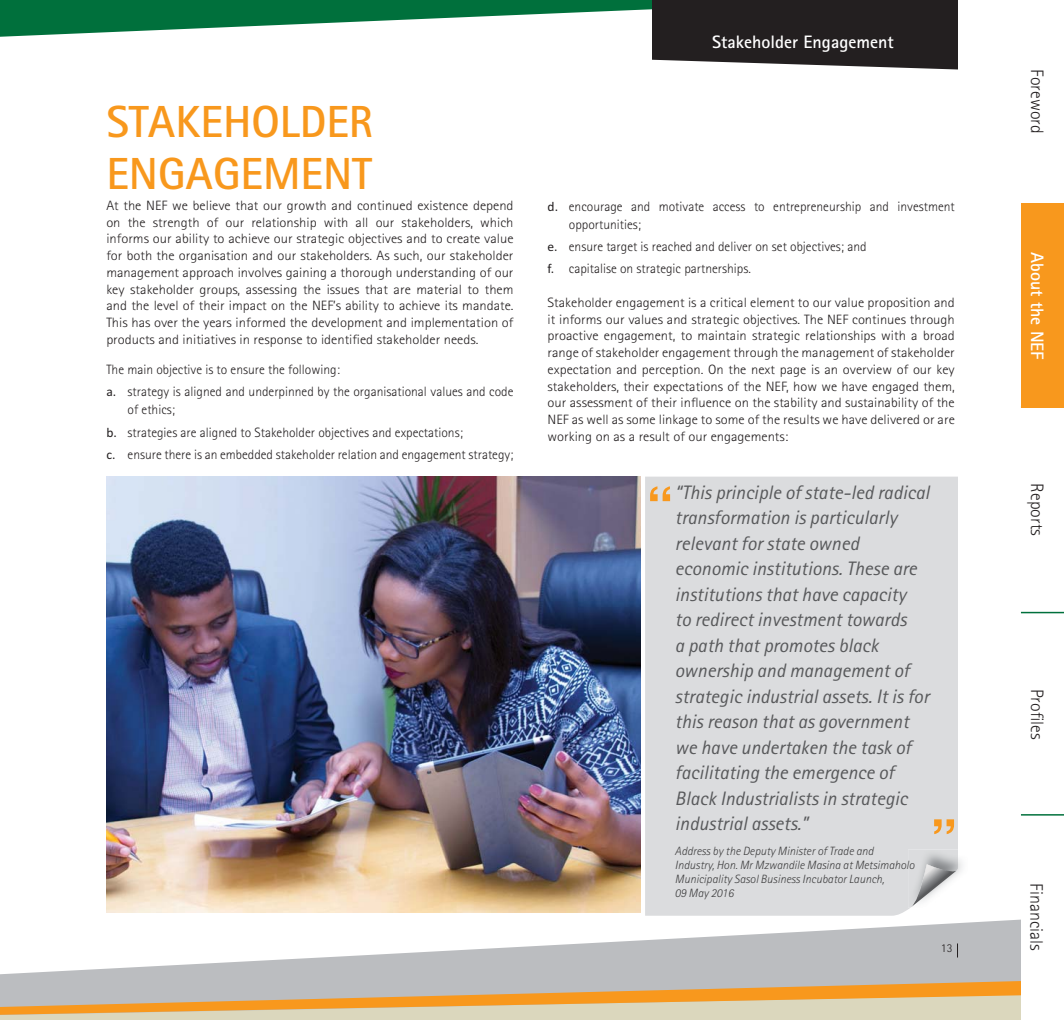
<style>
.page{position:relative;width:1064px;height:1020px;background:#fff}
.page>*{position:absolute;margin:0;border:0;box-sizing:border-box;transform-origin:0 0}
.t1{font:700 54px "Helvetica";color:#f8981d}
.t2{font:700 45px/51.8px "Rotis Sans Serif Std";color:#f8981d}
.t3{font:italic 19.5px/25.5px "Rotis Sans Serif Std";color:#58595b}
.t4{font:300 18px "Rotis Sans Serif Std";color:#231f20}
.t5{font:700 18px "Rotis Sans Serif Std";color:#fff}
.t6{font:300 13.5px/16.8px "Rotis Sans Serif Std";color:#231f20;text-align:justify;scale:1.07 1}
.t7{font:300 13.5px/22.2px "Rotis Sans Serif Std";color:#231f20}
.t8{font:italic 300 12px/13.8px "Rotis Sans Serif Std";color:#404041}
.t9{font:300 12px "Rotis Sans Serif Std";color:#231f20}
.s1{font-family:"Calibri";font-weight:400}
</style>
<div class="page">
<svg style="left:0;top:0;width:958px;height:70px"></svg>
<svg style="left:652px;top:0;width:305px;height:70px;background:#343031"></svg>
<svg style="left:0;top:919px;width:1020px;height:60px;fill:#bbbdc0"></svg>
<svg style="left:0;top:979px;width:1020px;height:41px;background:#d6bc93"></svg>
<hr style="left:1020px;top:612px;width:44px;height:1px;background:#00703c">
<hr style="left:1020px;top:814px;width:44px;height:2px;background:#00703c">
<div style="left:645px;top:477px;width:313px;height:439px;background:#dbdcde"></div>
<img style="left:910px;top:864px;width:48px;height:44px">
<svg style="left:911px;top:864px;width:45px;height:43px"></svg>
<img style="left:106px;top:477px;width:534px;height:436px">
<svg style="left:957px;top:943px;width:1px;height:15px"></svg>
<div style="left:1020px;top:204px;width:44px;height:204px;background:#f8981d"></div>
<h2 class="t2" style="left:106px;top:95px;width:268px">STAKEHOLDER<br>ENGAGEMENT</h2>
<p class="t6" style="left:106px;top:197px;width:382px">At the NEF we believe that our growth and continued existence depend on the strength of our relationship with all our stakeholders, which informs our ability to achieve our strategic objectives and to create value for both the organisation and our stakeholders. As such, our stakeholder management approach involves gaining a thorough understanding of our key stakeholder groups, assessing the issues that are material to them and the level of their impact on the NEF’s ability to achieve its mandate.<br>This has over the years informed the development and implementation of products and initiatives in response to identified stakeholder needs.</p>
<p class="t7" style="left:106px;top:359px;width:409px">The main objective is to ensure the following:<br><span class="s1">a.</span> strategy is aligned and underpinned by the organisational values and code</p>
<p class="t7" style="left:106px;top:399px;width:408px;text-indent:21px">of ethics;<br><span class="s1">b.</span> strategies are aligned to Stakeholder objectives and expectations;<br><span class="s1">c.</span> ensure there is an embedded stakeholder relation and engagement strategy;</p>
<h3 class="t5" style="left:712px;top:31px;width:183px">Stakeholder Engagement</h3>
<p class="t7" style="left:569px;top:197px;width:387px;line-height:18px;text-indent:-21px"><span class="s1">d.</span> encourage and motivate access to entrepreneurship and investment opportunities;</p>
<p class="t7" style="left:547px;top:235px;width:320px"><span class="s1">e.</span> ensure target is reached and deliver on set objectives; and <span class="s1">f.</span> capitalise on strategic partnerships.</p>
<p class="t6" style="left:547px;top:294px;width:382px">Stakeholder engagement is a critical element to our value proposition and it informs our values and strategic objectives. The NEF continues through proactive engagement, to maintain strategic relationships with a broad range of stakeholder engagement through the management of stakeholder expectation and perception. On the next page is an overview of our key stakeholders, their expectations of the NEF, how we have engaged them, our assessment of their influence on the stability and sustainability of the NEF as well as some linkage to some of the results we have delivered or are working on as a result of our engagements:</p>
<h1 class="t1" style="left:646px;top:463px;width:29px">“</h1>
<p class="t3" style="left:675px;top:479px;width:256px">“This principle of state-led radical transformation is particularly relevant for state owned economic institutions. These are institutions that have capacity<br>to redirect investment towards<br>a path that promotes black ownership and management of strategic industrial assets. It is for this reason that as government we have undertaken the task of facilitating the emergence of<br>Black Industrialists in strategic industrial assets.”</p>
<p class="t8" style="left:675px;top:845px;width:241px">Address by the Deputy Minister of Trade and<br>Industry, Hon. Mr Mzwandile Masina at Metsimaholo</p>
<h1 class="t1" style="left:930px;top:795px;width:29px">”</h1>
<p class="t8" style="left:675px;top:872px;width:211px">Municipality Sasol Business Incubator Launch,<br>09 May 2016</p>
<p class="t9" style="left:940px;top:941px;width:13px">13</p>
<h3 class="t4" style="left:1047px;top:69px;width:66px;rotate:90deg">Foreword</h3>
<h3 class="t5" style="left:1048px;top:252px;width:109px;rotate:90deg">About the NEF</h3>
<h3 class="t4" style="left:1047px;top:483px;width:54px;rotate:90deg">Reports</h3>
<h3 class="t4" style="left:1047px;top:689px;width:52px;rotate:90deg">Profiles</h3>
<h3 class="t4" style="left:1046px;top:883px;width:69px;rotate:90deg">Financials</h3>
</div>
